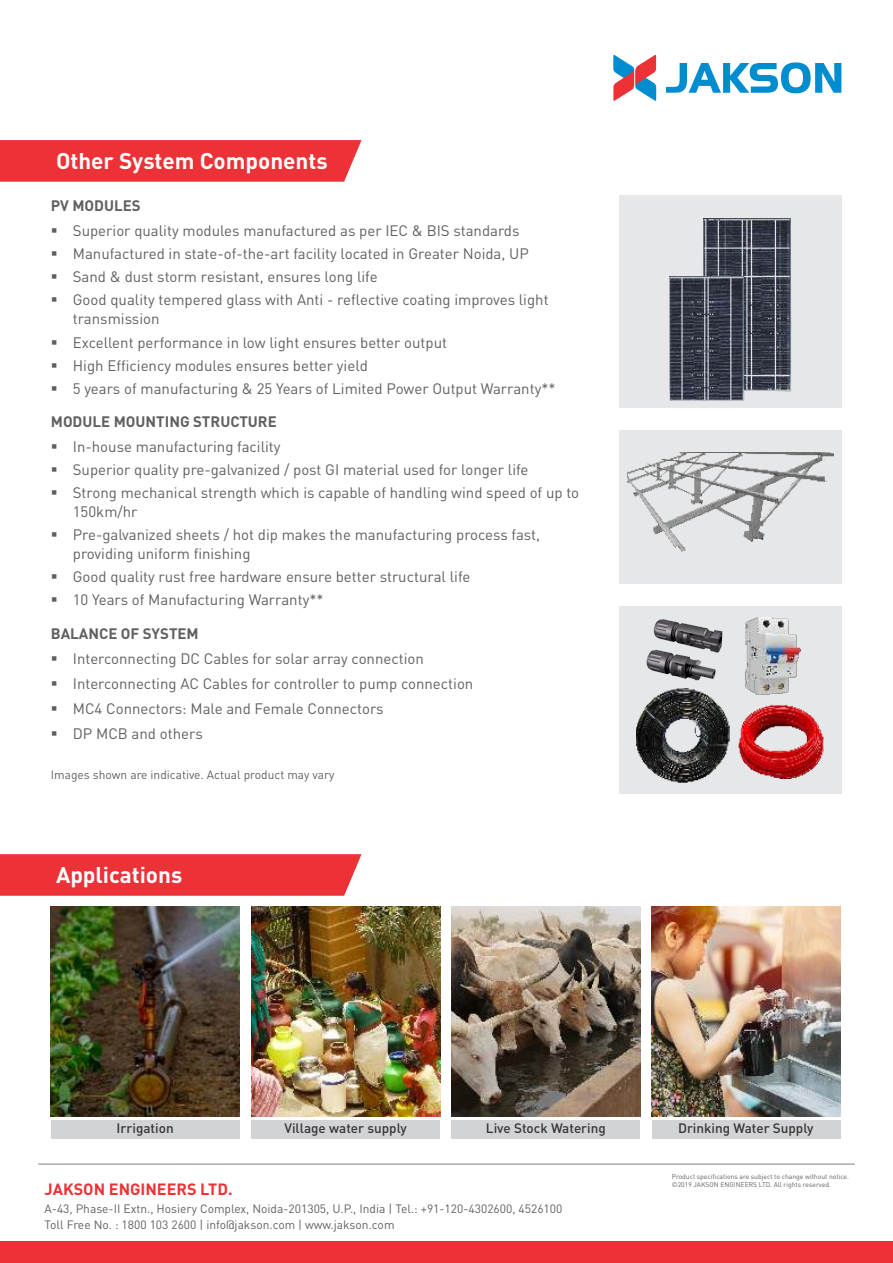
<style>
.page{position:relative;width:893px;height:1263px;background:#fff}
.page>*{position:absolute;margin:0;border:0;box-sizing:border-box;transform-origin:0 0}
.t1{font:700 22.5px "DIN Pro";color:#fefefe}
.t2{font:700 16.2px "DIN Pro";color:#ed3237}
.t3{font:15px/19.2px "DIN Pro";color:#606062}
.t4{font:700 15px "DIN Pro";color:#606062}
.t5{font:500 13.5px "DIN Pro";color:#373435}
.t6{font:12px/16.6px "DIN Pro";color:#606062}
.t7{font:6.75px/8.7px "DIN Pro";color:#606062}
</style>
<div class="page">
<svg style="left:0;top:140px;width:362px;height:42px;background:#ed393d"></svg>
<div style="left:0;top:1242px;width:893px;height:21px;background:#ed3237"></div>
<hr style="left:38px;top:1163px;width:817px;height:1px;background:#848688">
<svg style="left:0;top:854px;width:362px;height:42px;background:#ed393d"></svg>
<svg style="left:613px;top:55px;width:43px;height:46px"></svg>
<svg style="left:666px;top:62px;width:175px;height:31px"></svg>
<div style="left:619px;top:196px;width:222px;height:212px;background:#e6e7e8"></div>
<div style="left:619px;top:431px;width:222px;height:153px;background:#e6e7e8"></div>
<img style="left:628px;top:452px;width:205px;height:101px">
<img style="left:704px;top:218px;width:88px;height:174px">
<img style="left:669px;top:277px;width:76px;height:124px">
<img style="left:452px;top:907px;width:188px;height:209px">
<img style="left:652px;top:907px;width:189px;height:209px">
<div style="left:452px;top:1120px;width:188px;height:18px;background:#d2d3d5"></div>
<div style="left:652px;top:1120px;width:189px;height:18px;background:#d2d3d5"></div>
<img style="left:51px;top:907px;width:189px;height:209px">
<img style="left:251px;top:907px;width:189px;height:209px">
<div style="left:51px;top:1120px;width:189px;height:18px;background:#d2d3d5"></div>
<div style="left:251px;top:1120px;width:189px;height:18px;background:#d2d3d5"></div>
<div style="left:619px;top:607px;width:222px;height:187px;background:#e6e7e8"></div>
<img style="left:636px;top:694px;width:84px;height:89px">
<img style="left:720px;top:704px;width:104px;height:75px">
<img style="left:646px;top:619px;width:77px;height:75px">
<img style="left:745px;top:617px;width:56px;height:78px">
<h1 class="t1" style="left:56px;top:152px;width:273px">Other System Components</h1>
<p class="t4" style="left:51px;top:200px;width:91px">PV MODULES</p>
<p class="t3" style="left:51px;top:223px;width:470px">▪ Superior quality modules manufactured as per IEC &amp; BIS standards</p>
<p class="t3" style="left:51px;top:246px;width:480px">▪ Manufactured in state-of-the-art facility located in Greater Noida, UP</p>
<p class="t3" style="left:51px;top:269px;width:328px">▪ Sand &amp; dust storm resistant, ensures long life</p>
<p class="t3" style="left:73px;top:292px;width:477px;text-indent:-22px">▪ Good quality tempered glass with Anti - reflective coating improves light transmission</p>
<p class="t3" style="left:51px;top:334px;width:398px">▪ Excellent performance in low light ensures better output</p>
<p class="t3" style="left:51px;top:357px;width:319px">▪ High Efficiency modules ensures better yield</p>
<p class="t3" style="left:51px;top:380px;width:506px">▪ 5 years of manufacturing &amp; 25 Years of Limited Power Output Warranty**</p>
<p class="t4" style="left:51px;top:416px;width:227px">MODULE MOUNTING STRUCTURE</p>
<p class="t3" style="left:51px;top:438px;width:231px">▪ In-house manufacturing facility</p>
<p class="t3" style="left:51px;top:461px;width:479px">▪ Superior quality pre-galvanized / post GI material used for longer life</p>
<p class="t3" style="left:73px;top:484px;width:508px;text-indent:-22px">▪ Strong mechanical strength which is capable of handling wind speed of up to<br>150km/hr</p>
<p class="t3" style="left:73px;top:527px;width:469px;text-indent:-22px">▪ Pre-galvanized sheets / hot dip makes the manufacturing process fast, providing uniform finishing</p>
<p class="t3" style="left:51px;top:569px;width:421px">▪ Good quality rust free hardware ensure better structural life</p>
<p class="t3" style="left:51px;top:592px;width:274px">▪ 10 Years of Manufacturing Warranty**</p>
<p class="t4" style="left:51px;top:627px;width:149px">BALANCE OF SYSTEM</p>
<p class="t3" style="left:51px;top:650px;width:375px">▪ Interconnecting DC Cables for solar array connection</p>
<p class="t3" style="left:51px;top:675px;width:424px">▪ Interconnecting AC Cables for controller to pump connection</p>
<p class="t3" style="left:51px;top:700px;width:334px">▪ MC4 Connectors: Male and Female Connectors</p>
<p class="t3" style="left:51px;top:725px;width:153px">▪ DP MCB and others</p>
<p class="t6" style="left:51px;top:768px;width:285px">Images shown are indicative. Actual product may vary</p>
<h1 class="t1" style="left:56px;top:866px;width:128px">Applications</h1>
<p class="t5" style="left:117px;top:1122px;width:59px">Irrigation</p>
<p class="t5" style="left:284px;top:1122px;width:124px">Village water supply</p>
<p class="t5" style="left:486px;top:1122px;width:121px">Live Stock Watering</p>
<p class="t5" style="left:678px;top:1122px;width:137px">Drinking Water Supply</p>
<p class="t2" style="left:45px;top:1182px;width:190px">JAKSON ENGINEERS LTD.</p>
<p class="t6" style="left:45px;top:1201px;width:519px">A-43, Phase-II Extn., Hosiery Complex, Noida-201305, U.P., India | Tel.: +91-120-4302600, 4526100<br>Toll Free No. : 1800 103 2600 | info@jakson.com | www.jakson.com</p>
<p class="t7" style="left:672px;top:1172px;width:179px">Product specifications are subject to change without notice. ©2019 JAKSON ENGINEERS LTD. All rights reserved.</p>
</div>
